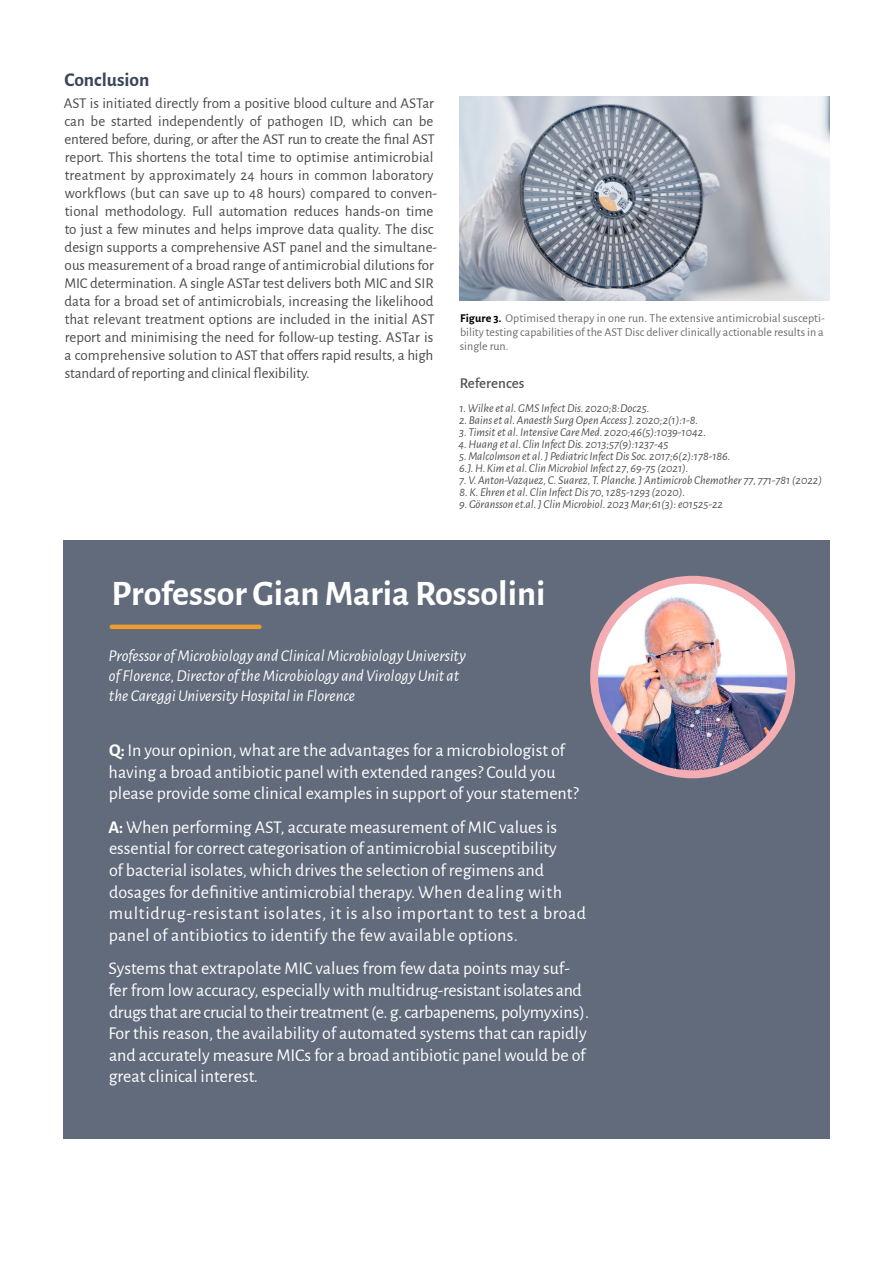
<style>
.page{position:relative;width:893px;height:1263px;background:#fff}
.page>*{position:absolute;margin:0;border:0;box-sizing:border-box;transform-origin:0 0}
.t1{font:700 36px "Alegreya Sans";color:#fff}
.t2{font:700 19.5px "Alegreya Sans";color:#3b465a}
.t3{font:18px/21.6px "Alegreya Sans";color:#fff}
.t4{font:italic 16.5px/19.8px "Alegreya Sans";color:#fff}
.t5{font:15px/18px "Alegreya Sans";color:#4a4a49}
.t6{font:500 15px "Alegreya Sans";color:#524d51}
.t7{font:italic 12px/12px "Alegreya Sans";color:#524d51}
.t8{font:12px/14.4px "Alegreya Sans";color:#696b6f;text-align:justify}
.s1{font-weight:700;color:#000}
.s2{font-weight:700}
</style>
<div class="page">
<div style="left:63px;top:540px;width:766px;height:598px;background:#626b7b"></div>
<img style="left:595px;top:580px;width:196px;height:194px">
<div style="left:590px;top:576px;width:205px;height:202px;border:8px solid #f4adb2;border-radius:50%"></div>
<hr style="left:112px;top:625px;width:147px;height:4px;background:#ef9c2f">
<img style="left:459px;top:97px;width:370px;height:203px">
<h2 class="t2" style="left:65px;top:72px;width:86px">Conclusion</h2>
<p class="t5" style="left:64px;top:95px;width:375px">AST is initiated directly from a positive blood culture and ASTar can be started independently of pathogen ID, which can be entered before, during, or after the AST run to create the final AST report. This shortens the total time to optimise antimicrobial treatment by approximately 24 hours in common laboratory workflows (but can save up to 48 hours) compared to conven&shy;tional methodology. Full automation reduces hands-on time to just a few minutes and helps improve data quality. The disc design supports a comprehensive AST panel and the simultane&shy;ous measurement of a broad range of antimicrobial dilutions for MIC determination. A single ASTar test delivers both MIC and SIR data for a broad set of antimicrobials, increasing the likelihood that relevant treatment options are included in the initial AST report and minimising the need for follow-up testing. ASTar is a comprehensive solution to AST that offers rapid results, a high standard of reporting and clinical flexibility.</p>
<p class="t8" style="left:460px;top:311px;width:366px"><span class="s1">Figure 3.</span> Optimised therapy in one run. The extensive antimicrobial suscepti&shy;bility testing capabilities of the AST Disc deliver clinically actionable results in a single run.</p>
<p class="t6" style="left:460px;top:377px;width:66px">References</p>
<p class="t7" style="left:459px;top:403px;width:192px">1. Wilke et al. GMS Infect Dis. 2020;8:Doc25.</p>
<p class="t7" style="left:459px;top:415px;width:241px">2. Bains et al. Anaesth Surg Open Access J. 2020;2(1):1-8.</p>
<p class="t7" style="left:459px;top:427px;width:248px">3. Timsit et al. Intensive Care Med. 2020;46(5):1039-1042.</p>
<p class="t7" style="left:459px;top:439px;width:212px">4. Huang et al. Clin Infect Dis. 2013;57(9):1237-45</p>
<p class="t7" style="left:459px;top:451px;width:273px">5. Malcolmson et al. J Pediatric Infect Dis Soc. 2017;6(2):178-186.<br>6.J. H. Kim et al. Clin Microbiol Infect 27, 69-75 (2021).</p>
<p class="t7" style="left:459px;top:475px;width:364px">7. V. Anton-Vazquez, C. Suarez, T. Planche. J Antimicrob Chemother 77, 771-781 (2022)</p>
<p class="t7" style="left:460px;top:487px;width:227px">8. K. Ehren et al. Clin Infect Dis 70, 1285-1293 (2020).</p>
<p class="t7" style="left:459px;top:499px;width:265px">9. Göransson et.al. J Clin Microbiol. 2023 Mar;61(3): e01525-22</p>
<h1 class="t1" style="left:111px;top:579px;width:436px">Professor Gian Maria Rossolini</h1>
<p class="t4" style="left:109px;top:647px;width:359px">Professor of Microbiology and Clinical Microbiology University of Florence, Director of the Microbiology and Virology Unit at the Careggi University Hospital in Florence</p>
<p class="t3" style="left:109px;top:741px;width:471px"><span class="s2">Q:</span> In your opinion, what are the advantages for a microbiologist of having a broad antibiotic panel with extended ranges? Could you please provide some clinical examples in support of your statement?</p>
<p class="t3" style="left:108px;top:817px;width:479px"><span class="s2">A:</span> When performing AST, accurate measurement of MIC values is essential for correct categorisation of antimicrobial susceptibility<br>of bacterial isolates, which drives the selection of regimens and dosages for definitive antimicrobial therapy. When dealing with multidrug-resistant isolates, it is also important to test a broad panel of antibiotics to identify the few available options.</p>
<p class="t3" style="left:108px;top:959px;width:482px">Systems that extrapolate MIC values from few data points may suf&shy;fer from low accuracy, especially with multidrug-resistant isolates and drugs that are crucial to their treatment (e. g. carbapenems, polymyxins).<br>For this reason, the availability of automated systems that can rapidly and accurately measure MICs for a broad antibiotic panel would be of great clinical interest.</p>
</div>
